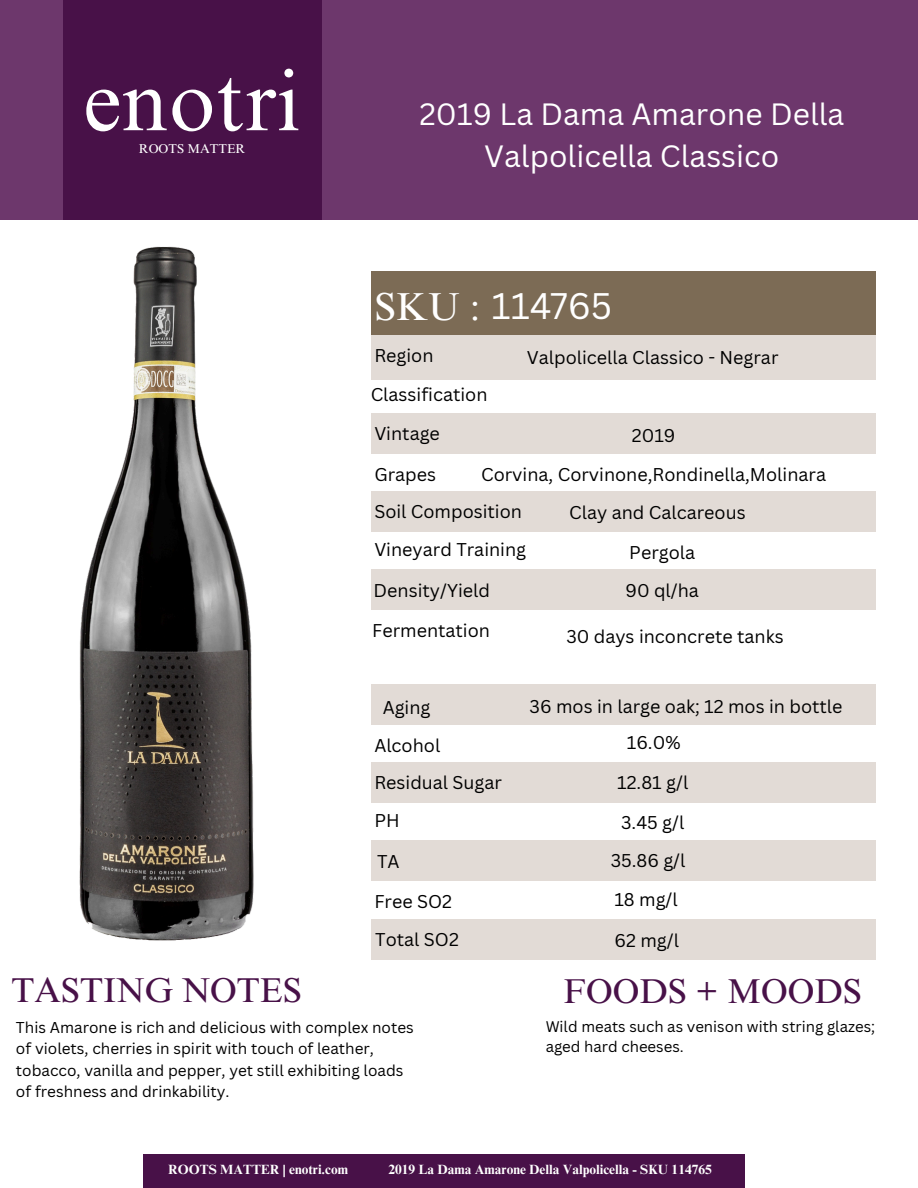
<style>
.page{position:relative;width:918px;height:1188px;background:#fff}
.page>*{position:absolute;margin:0;border:0;box-sizing:border-box;transform-origin:0 0}
.t1{font:85.5px "Times NRMT Pro";color:#fff}
.t2{font:36px "Canva Sans";color:#fff}
.t3{font:34.5px "Times NRMT Pro";color:#481148}
.t4{font:30px/41.7px "Canva Sans";color:#fff;text-align:center}
.t5{font:18px "Canva Sans";color:#000}
.t6{font:15.3px/21.3px "Canva Sans";color:#000}
.t7{font:15px/20.2px "Canva Sans";color:#000}
.t8{font:700 13.35px "Times NRMT Pro";color:#fff}
.t9{font:12.9px "Times NRMT Pro";color:#fff}
.s1{font-family:"Times NRMT Pro";font-size:39px}
</style>
<div class="page">
<div style="left:0;top:0;width:918px;height:220px;background:#6d376c"></div>
<div style="left:63px;top:0;width:258px;height:220px;background:#481148"></div>
<div style="left:144px;top:1155px;width:601px;height:33px;background:#481148"></div>
<div style="left:371px;top:272px;width:505px;height:63px;background:#7c6b55"></div>
<div style="left:371px;top:335px;width:505px;height:44px;background:#e2dbd6"></div>
<div style="left:371px;top:413px;width:505px;height:40px;background:#e2dbd6"></div>
<div style="left:371px;top:491px;width:505px;height:40px;background:#e2dbd6"></div>
<div style="left:371px;top:569px;width:505px;height:40px;background:#e2dbd6"></div>
<div style="left:371px;top:763px;width:505px;height:40px;background:#e2dbd6"></div>
<div style="left:371px;top:841px;width:505px;height:40px;background:#e2dbd6"></div>
<div style="left:371px;top:919px;width:505px;height:40px;background:#e2dbd6"></div>
<div style="left:371px;top:684px;width:505px;height:40px;background:#e2dbd6"></div>
<img style="left:79px;top:216px;width:331px;height:725px">
<h6 class="t1" style="left:84px;top:69px;width:218px">enotri</h6>
<h6 class="t9" style="left:139px;top:143px;width:108px">ROOTS MATTER</h6>
<h6 class="t4" style="left:419px;top:93px;width:426px">2019 La Dama Amarone Della<br>Valpolicella Classico</h6>
<h6 class="t2" style="left:374px;top:281px;width:239px"><span class="s1">SKU :</span> 114765</h6>
<h6 class="t5" style="left:374px;top:343px;width:61px">Region</h6>
<h6 class="t5" style="left:371px;top:382px;width:118px">Classification</h6>
<h6 class="t5" style="left:374px;top:421px;width:67px">Vintage</h6>
<h6 class="t5" style="left:374px;top:461px;width:63px">Grapes</h6>
<h6 class="t5" style="left:374px;top:499px;width:149px">Soil Composition</h6>
<h6 class="t5" style="left:374px;top:537px;width:153px">Vineyard Training</h6>
<h6 class="t5" style="left:374px;top:577px;width:118px">Density/Yield</h6>
<h6 class="t5" style="left:372px;top:617px;width:119px">Fermentation</h6>
<h6 class="t5" style="left:527px;top:345px;width:253px">Valpolicella Classico - Negrar</h6>
<h5 class="t5" style="left:632px;top:423px;width:45px">2019</h5>
<h5 class="t5" style="left:481px;top:461px;width:346px">Corvina, Corvinone,Rondinella,Molinara</h5>
<h6 class="t5" style="left:569px;top:499px;width:178px">Clay and Calcareous</h6>
<h6 class="t5" style="left:629px;top:539px;width:67px">Pergola</h6>
<h6 class="t5" style="left:625px;top:577px;width:75px">90 ql/ha</h6>
<h6 class="t5" style="left:566px;top:624px;width:219px">30 days inconcrete tanks</h6>
<h6 class="t5" style="left:383px;top:695px;width:49px">Aging</h6>
<p class="t5" style="left:530px;top:694px;width:314px">36 mos in large oak; 12 mos in bottle</p>
<h6 class="t3" style="left:11px;top:977px;width:292px">TASTING NOTES</h6>
<p class="t5" style="left:374px;top:733px;width:67px">Alcohol</p>
<p class="t5" style="left:374px;top:770px;width:129px">Residual Sugar</p>
<h4 class="t5" style="left:374px;top:808px;width:27px">PH</h4>
<p class="t5" style="left:377px;top:849px;width:24px">TA</p>
<h1 class="t5" style="left:374px;top:889px;width:79px">Free SO2</h1>
<h2 class="t5" style="left:375px;top:927px;width:85px">Total SO2</h2>
<h6 class="t6" style="left:16px;top:1016px;width:399px">This Amarone is rich and delicious with complex notes of violets, cherries in spirit with touch of leather, tobacco, vanilla and pepper, yet still exhibiting loads of freshness and drinkability.</h6>
<h6 class="t5" style="left:627px;top:729px;width:55px">16.0%</h6>
<h6 class="t5" style="left:617px;top:770px;width:73px">12.81 g/l</h6>
<h6 class="t5" style="left:621px;top:810px;width:65px">3.45 g/l</h6>
<h6 class="t5" style="left:611px;top:848px;width:76px">35.86 g/l</h6>
<h6 class="t5" style="left:614px;top:887px;width:65px">18 mg/l</h6>
<h3 class="t5" style="left:615px;top:927px;width:66px">62 mg/l</h3>
<h3 class="t3" style="left:563px;top:978px;width:300px">FOODS + MOODS</h3>
<p class="t7" style="left:546px;top:1016px;width:331px">Wild meats such as venison with string glazes; aged hard cheeses.</p>
<h6 class="t8" style="left:168px;top:1164px;width:182px">ROOTS MATTER | enotri.com</h6>
<h6 class="t8" style="left:388px;top:1164px;width:325px">2019 La Dama Amarone Della Valpolicella - SKU 114765</h6>
</div>
